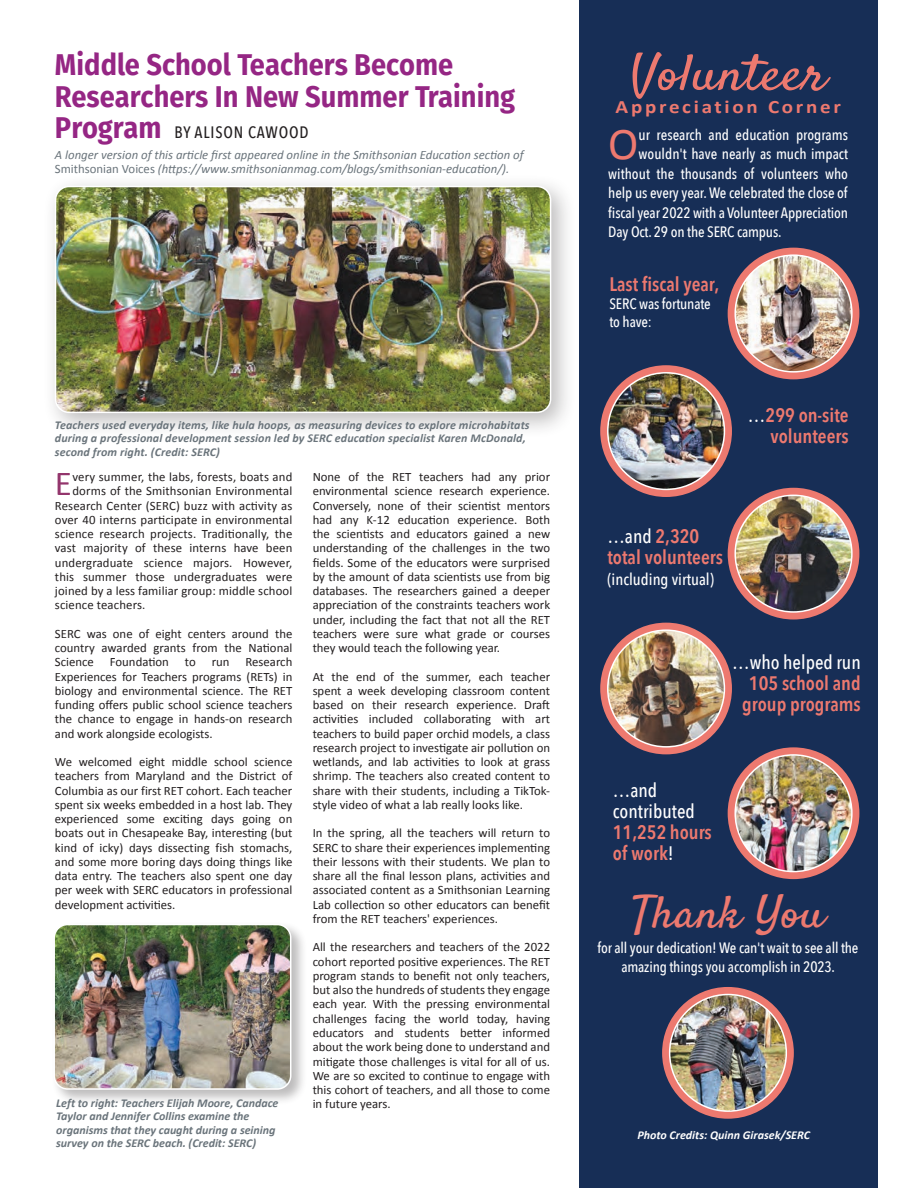
<style>
.page{position:relative;width:918px;height:1188px;background:#fff}
.page>*{position:absolute;margin:0;border:0;box-sizing:border-box;transform-origin:0 0}
.t1{font:51px "Satisfy";color:#ed796f;scale:1.1 1}
.t2{font:45.75px "Calibri";color:#ed796f}
.t3{font:45px "Satisfy";color:#ed796f;scale:1.1 1}
.t4{font:35.25px "Calibri";color:#93356c}
.t5{font:700 30px/31.5px "Fira Sans";color:#952684;scale:.91 1}
.t6{font:600 19.5px/21px "Avenir Next Condensed";color:#ed796f}
.t7{font:500 19.5px/21px "Avenir Next Condensed";color:#fff}
.t8{font:700 18.9px "Calibri";letter-spacing:.13em;color:#ed796f;scale:1.11 1}
.t9{font:500 16.5px "Avenir Next Condensed";letter-spacing:.05em;color:#231f20}
.t10{font:500 16.5px "Avenir Next Condensed";color:#fff}
.t11{font:500 15px/19.5px "Avenir Next Condensed";letter-spacing:-.01em;color:#fff;text-align:center}
.t12{font:12.75px/14.2px "Calibri";color:#231f20;text-align:justify}
.t13{font:italic 12.75px/14.2px "Calibri";color:#6a747b}
.t14{font:italic 700 12px/13.5px "Calibri";letter-spacing:.005em;color:#6a747b}
.t15{font:italic 700 12px "Calibri";color:#fff}
.s1{font-family:"Fira Sans";font-weight:700;font-size:30px;color:#952684}
.s2{font-style:normal}
.s3{font-weight:500;color:#fff}
</style>
<div class="page">
<div style="left:580px;top:0;width:298px;height:1188px;background:#172e56"></div>
<div style="left:51px;top:922px;width:257px;height:184px;background:#231f20;opacity:.3"></div>
<img style="left:54px;top:925px;width:237px;height:164px">
<div style="left:53px;top:924px;width:238px;height:166px;border:2px solid #fff;border-radius:14px"></div>
<div style="left:43px;top:174px;width:534px;height:265px;background:#231f20;opacity:.3"></div>
<img style="left:56px;top:187px;width:495px;height:225px">
<div style="left:55px;top:186px;width:496px;height:227px;border:2px solid #fff;border-radius:14px"></div>
<div style="left:728px;top:248px;width:131px;height:131px;background:#ed796f;border-radius:50%"></div>
<img style="left:735px;top:255px;width:117px;height:117px;border-radius:58px">
<div style="left:734px;top:254px;width:119px;height:119px;border:2px solid #fff;border-radius:50%"></div>
<div style="left:600px;top:623px;width:132px;height:131px;background:#ed796f;border-radius:50%"></div>
<img style="left:608px;top:630px;width:116px;height:117px;border-radius:58px">
<div style="left:607px;top:629px;width:118px;height:119px;border:2px solid #fff;border-radius:50%"></div>
<div style="left:728px;top:488px;width:131px;height:132px;background:#ed796f;border-radius:50%"></div>
<img style="left:735px;top:495px;width:117px;height:117px;border-radius:58px">
<div style="left:734px;top:495px;width:119px;height:118px;border:2px solid #fff;border-radius:50%"></div>
<svg style="left:600px;top:365px;width:132px;height:132px;background:#e7827a"></svg>
<img style="left:608px;top:373px;width:116px;height:116px;border-radius:58px">
<div style="left:607px;top:372px;width:118px;height:118px;border:2px solid #fff;border-radius:50%"></div>
<div style="left:728px;top:747px;width:131px;height:132px;background:#ed796f;border-radius:50%"></div>
<img style="left:735px;top:755px;width:117px;height:116px">
<div style="left:734px;top:754px;width:119px;height:118px;border:2px solid #fff;border-radius:50%"></div>
<svg style="left:662px;top:987px;width:132px;height:132px;background:#e7827a"></svg>
<img style="left:670px;top:995px;width:116px;height:116px;border-radius:58px">
<div style="left:669px;top:994px;width:118px;height:118px;border:2px solid #fff;border-radius:50%"></div>
<h3 class="t5" style="left:55px;top:47px;width:507px">Middle School Teachers Become<br>Researchers In New Summer Training</h3>
<p class="t9" style="left:55px;top:123px;width:255px"><span class="s1">Program</span> BY ALISON CAWOOD</p>
<p class="t13" style="left:55px;top:147px;width:470px">A longer version of this article first appeared online in the Smithsonian Education section of<br><span class="s2">Smithsonian Voices</span> (https://www.smithsonianmag.com/blogs/smithsonian-education/).</p>
<p class="t14" style="left:55px;top:418px;width:476px">Teachers used everyday items, like hula hoops, as measuring devices to explore microhabitats during a professional development session led by SERC education specialist Karen McDonald, second from right. (Credit: SERC)</p>
<h3 class="t4" style="left:55px;top:461px;width:19px">E</h3>
<p class="t12" style="left:72px;top:470px;width:221px">very summer, the labs, forests, boats and</p>
<p class="t12" style="left:72px;top:484px;width:221px">dorms of the Smithsonian Environmental</p>
<p class="t12" style="left:55px;top:498px;width:239px">Research Center (SERC) buzz with activity as</p>
<p class="t12" style="left:55px;top:512px;width:239px">over 40 interns participate in environmental</p>
<p class="t12" style="left:55px;top:527px;width:239px">science research projects. Traditionally, the</p>
<p class="t12" style="left:55px;top:541px;width:239px">vast majority of these interns have been</p>
<p class="t12" style="left:55px;top:555px;width:239px">undergraduate science majors. However,</p>
<p class="t12" style="left:55px;top:569px;width:239px">this summer those undergraduates were</p>
<p class="t12" style="left:55px;top:584px;width:239px">joined by a less familiar group: middle school</p>
<p class="t12" style="left:55px;top:598px;width:92px">science teachers.</p>
<p class="t12" style="left:55px;top:626px;width:239px">SERC was one of eight centers around the country awarded grants from the National Science</p>
<p class="t12" style="left:55px;top:655px;width:239px;text-indent:191px">Research Experiences for Teachers programs (RETs) in biology and environmental science. The RET funding offers public school science teachers the chance to engage in hands-on research and work alongside ecologists.</p>
<p class="t12" style="left:55px;top:755px;width:239px">We welcomed eight middle school science teachers from Maryland and the District of Columbia as our first RET cohort. Each teacher spent six weeks embedded in a host lab. They experienced some exciting days going on boats out in Chesapeake Bay, interesting (but kind of icky) days dissecting fish stomachs, and some more boring days doing things like data entry. The teachers also spent one day per week with SERC educators in professional development activities.</p>
<p class="t12" style="left:110px;top:655px;width:61px">Foundation</p>
<p class="t12" style="left:185px;top:655px;width:12px">to</p>
<p class="t12" style="left:212px;top:655px;width:19px">run</p>
<p class="t14" style="left:56px;top:1096px;width:224px">Left to right: Teachers Elijah Moore, Candace Taylor and Jennifer Collins examine the organisms that they caught during a seining survey on the SERC beach. (Credit: SERC)</p>
<p class="t12" style="left:313px;top:470px;width:239px">None of the RET teachers had any prior environmental science research experience.<br>Conversely, none of their scientist mentors had any K-12 education experience. Both the scientists and educators gained a new understanding of the challenges in the two fields. Some of the educators were surprised by the amount of data scientists use from big databases. The researchers gained a deeper appreciation of the constraints teachers work under, including the fact that not all the RET teachers were sure what grade or courses they would teach the following year.</p>
<p class="t12" style="left:313px;top:669px;width:239px">At the end of the summer, each teacher spent a week developing classroom content based on their research experience. Draft activities included collaborating with art teachers to build paper orchid models, a class research project to investigate air pollution on wetlands, and lab activities to look at grass shrimp. The teachers also created content to share with their students, including a TikTok&shy;style video of what a lab really looks like.</p>
<p class="t12" style="left:313px;top:826px;width:239px">In the spring, all the teachers will return to SERC to share their experiences implementing their lessons with their students. We plan to share all the final lesson plans, activities and associated content as a Smithsonian Learning Lab collection so other educators can benefit from the RET teachers' experiences.</p>
<p class="t12" style="left:313px;top:940px;width:239px">All the researchers and teachers of the 2022 cohort reported positive experiences. The RET program stands to benefit not only teachers, but also the hundreds of students they engage each year. With the pressing environmental challenges facing the world today, having educators and students better informed about the work being done to understand and mitigate those challenges is vital for all of us.<br>We are so excited to continue to engage with this cohort of teachers, and all those to come in future years.</p>
<h1 class="t1" style="left:630px;top:42px;width:180px">Volunteer</h1>
<h3 class="t8" style="left:616px;top:95px;width:204px">Appreciation Corner</h3>
<h2 class="t2" style="left:608px;top:115px;width:32px">O</h2>
<p class="t11" style="left:639px;top:125px;width:211px">ur research and education programs</p>
<p class="t11" style="left:639px;top:144px;width:211px">wouldn't have nearly as much impact</p>
<p class="t11" style="left:608px;top:164px;width:241px">without the thousands of volunteers who</p>
<p class="t11" style="left:608px;top:183px;width:241px">help us every year. We celebrated the close of</p>
<p class="t11" style="left:608px;top:203px;width:241px">fiscal year 2022 with a Volunteer Appreciation</p>
<p class="t11" style="left:608px;top:222px;width:175px">Day Oct. 29 on the SERC campus.</p>
<h3 class="t6" style="left:609px;top:273px;width:111px">Last fiscal year,</h3>
<p class="t11" style="left:609px;top:295px;width:103px;line-height:18px;text-align:left">SERC was fortunate to have:</p>
<h3 class="t6" style="left:748px;top:404px;width:102px;text-align:right"><span class="s3">…</span>299 on-site volunteers</h3>
<h3 class="t6" style="left:607px;top:525px;width:117px"><span class="s3">…and</span> 2,320 total volunteers</h3>
<p class="t10" style="left:607px;top:570px;width:108px">(including virtual)</p>
<h3 class="t7" style="left:732px;top:651px;width:130px">…who helped run</h3>
<h3 class="t6" style="left:742px;top:672px;width:120px;text-align:center">105 school and group programs</h3>
<h3 class="t7" style="left:613px;top:780px;width:84px">…and contributed</h3>
<h3 class="t6" style="left:613px;top:822px;width:101px">11,252 hours of work<span class="s3">!</span></h3>
<h3 class="t3" style="left:631px;top:885px;width:177px">Thank You</h3>
<p class="t11" style="left:597px;top:938px;width:263px">for all your dedication! We can't wait to see all the amazing things you accomplish in 2023.</p>
<p class="t15" style="left:638px;top:1128px;width:174px">Photo Credits: Quinn Girasek/SERC</p>
</div>
